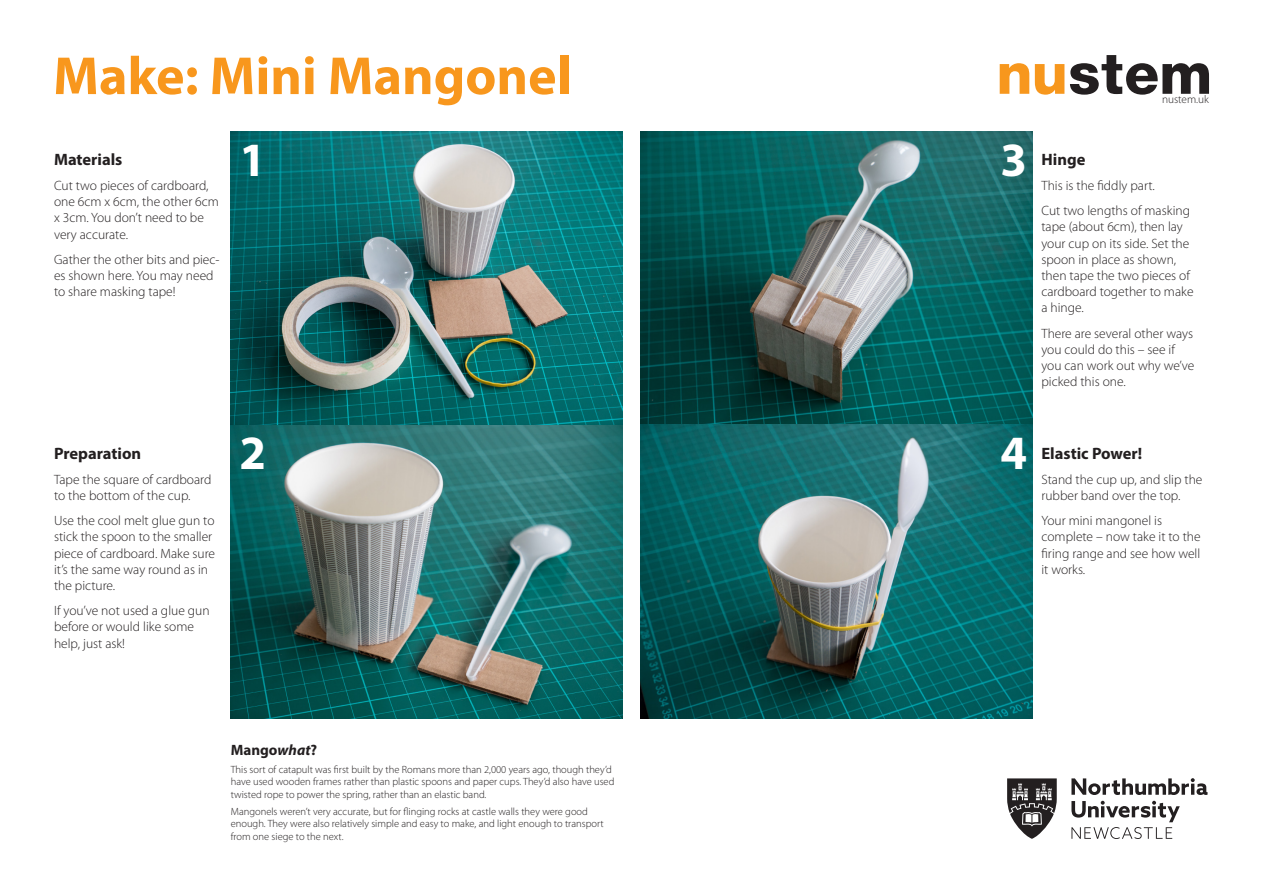
<style>
.page{position:relative;width:1263px;height:893px;background:#fff}
.page>*{position:absolute;margin:0;border:0;box-sizing:border-box;transform-origin:0 0}
.t1{font:700 54px "Myriad Pro";color:#f8971d}
.t2{font:700 48px "Myriad Pro";color:#fff}
.t3{font:700 16.5px "Myriad Pro";color:#231f20}
.t4{font:700 15px "Myriad Pro";color:#231f20}
.t5{font:300 13.5px/16.2px "Myriad Pro";color:#231f20}
.t6{font:300 11.25px "Myriad Pro";color:#231f20}
.t7{font:300 10.5px/12.6px "Myriad Pro";color:#231f20}
.s1{font-style:italic}
</style>
<div class="page">
<img style="left:231px;top:131px;width:391px;height:588px">
<img style="left:640px;top:131px;width:392px;height:588px">
<svg style="left:1000px;top:63px;width:29px;height:31px"></svg>
<svg style="left:1035px;top:64px;width:29px;height:31px"></svg>
<svg style="left:1070px;top:55px;width:139px;height:40px"></svg>
<svg style="left:1071px;top:778px;width:136px;height:17px"></svg>
<svg style="left:1071px;top:801px;width:109px;height:38px"></svg>
<svg style="left:1007px;top:778px;width:50px;height:61px"></svg>
<p class="t1" style="left:53px;top:41px;width:520px">Make: Mini Mangonel</p>
<p class="t3" style="left:54px;top:148px;width:70px">Materials</p>
<p class="t5" style="left:54px;top:177px;width:166px">Cut two pieces of cardboard, one 6cm x 6cm, the other 6cm x 3cm. You don’t need to be very accurate.</p>
<p class="t5" style="left:54px;top:251px;width:167px">Gather the other bits and piec&shy;es shown here. You may need to share masking tape!</p>
<p class="t2" style="left:239px;top:129px;width:28px">1</p>
<p class="t2" style="left:1000px;top:129px;width:28px">3</p>
<p class="t6" style="left:1162px;top:93px;width:48px">nustem.uk</p>
<p class="t3" style="left:1041px;top:148px;width:45px">Hinge</p>
<p class="t5" style="left:1041px;top:177px;width:115px">This is the fiddly part.</p>
<p class="t5" style="left:1041px;top:202px;width:154px">Cut two lengths of masking tape (about 6cm), then lay your cup on its side. Set the spoon in place as shown, then tape the two pieces of cardboard together to make a hinge.</p>
<p class="t5" style="left:1041px;top:325px;width:155px">There are several other ways you could do this – see if you can work out why we’ve picked this one.</p>
<p class="t3" style="left:54px;top:442px;width:89px">Preparation</p>
<p class="t5" style="left:54px;top:471px;width:159px">Tape the square of cardboard to the bottom of the cup.</p>
<p class="t5" style="left:54px;top:512px;width:163px">Use the cool melt glue gun to stick the spoon to the smaller piece of cardboard. Make sure it’s the same way round as in the picture.</p>
<p class="t5" style="left:54px;top:602px;width:157px">If you’ve not used a glue gun before or would like some help, just ask!</p>
<p class="t2" style="left:239px;top:421px;width:28px">2</p>
<p class="t2" style="left:1000px;top:421px;width:28px">4</p>
<p class="t3" style="left:1041px;top:442px;width:102px">Elastic Power!</p>
<p class="t5" style="left:1041px;top:471px;width:163px">Stand the cup up, and slip the rubber band over the top.</p>
<p class="t5" style="left:1041px;top:512px;width:161px">Your mini mangonel is complete – now take it to the firing range and see how well it works.</p>
<p class="t4" style="left:231px;top:741px;width:88px">Mango<span class="s1">what</span>?</p>
<p class="t7" style="left:231px;top:763px;width:385px">This sort of catapult was first built by the Romans more than 2,000 years ago, though they’d have used wooden frames rather than plastic spoons and paper cups. They’d also have used twisted rope to power the spring, rather than an elastic band.</p>
<p class="t7" style="left:231px;top:805px;width:374px">Mangonels weren’t very accurate, but for flinging rocks at castle walls they were good enough. They were also relatively simple and easy to make, and light enough to transport from one siege to the next.</p>
</div>
